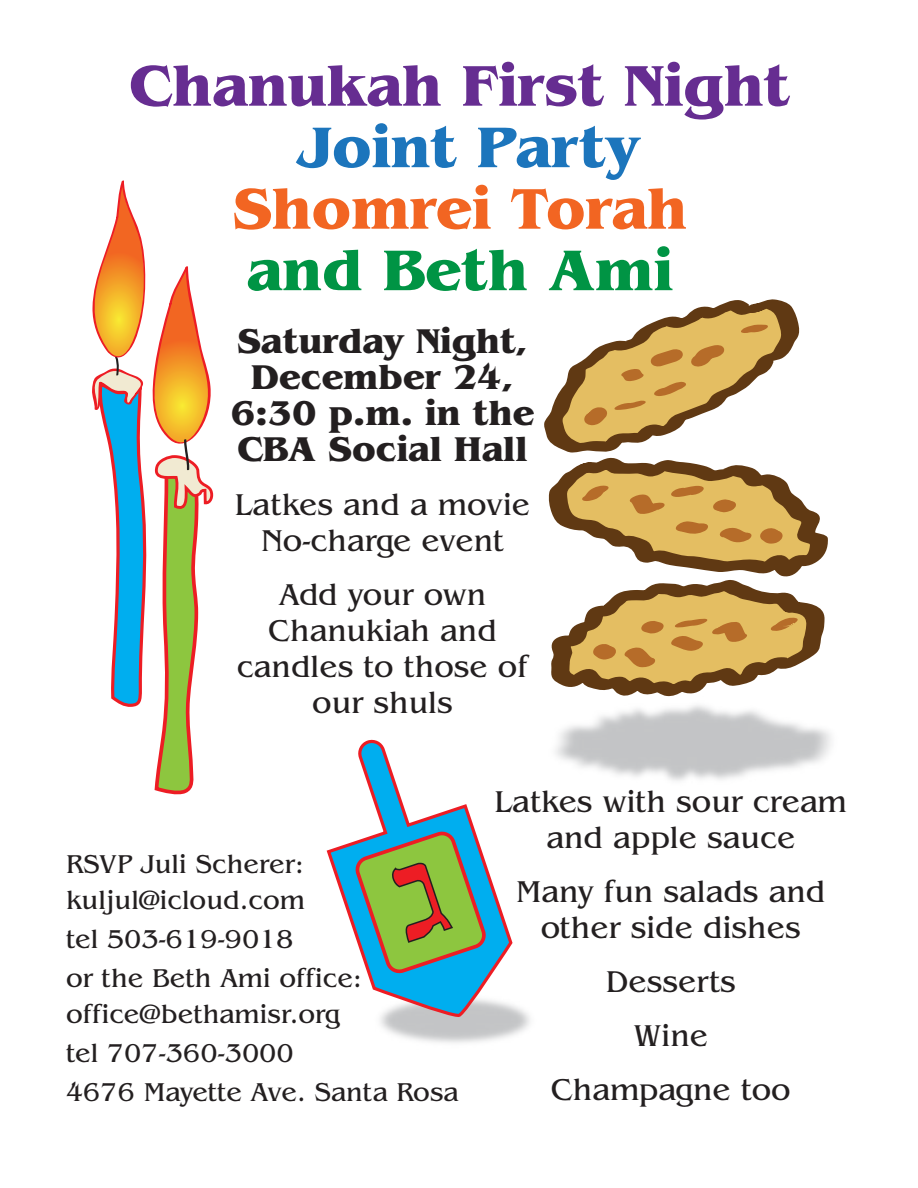
<style>
.page{position:relative;width:918px;height:1188px;background:#fff}
.page>*{position:absolute;margin:0;border:0;box-sizing:border-box;transform-origin:0 0}
.t1{font:700 60px "Benguiat";color:#662d91}
.t2{font:700 60px "Benguiat";color:#f26522}
.t3{font:700 60px "Benguiat";color:#1c75bc}
.t4{font:700 60px "Benguiat";color:#009444}
.t5{font:700 36px/36px "Benguiat";color:#231f20;text-align:center}
.t6{font:31.5px/36px "Benguiat";color:#231f20;text-align:center}
.t7{font:27px/39px "Benguiat";color:#231f20}
</style>
<div class="page">
<svg style="left:544px;top:299px;width:284px;height:398px"></svg>
<svg style="left:92px;top:180px;width:122px;height:614px"></svg>
<svg style="left:326px;top:739px;width:188px;height:278px"></svg>
<svg style="left:351px;top:827px;width:137px;height:150px;background:#74a37b"></svg>
<h1 class="t1" style="left:129px;top:51px;width:662px">Chanukah First Night</h1>
<h1 class="t3" style="left:297px;top:113px;width:345px">Joint Party</h1>
<h1 class="t2" style="left:232px;top:174px;width:456px">Shomrei Torah</h1>
<h1 class="t4" style="left:246px;top:236px;width:428px">and Beth Ami</h1>
<p class="t5" style="left:231px;top:323px;width:305px">Saturday Night,<br>December 24,<br>6:30 p.m. in the<br>CBA Social Hall</p>
<p class="t6" style="left:235px;top:487px;width:297px">Latkes and a movie<br>No-charge event</p>
<p class="t6" style="left:237px;top:577px;width:293px">Add your own<br>Chanukiah and candles to those of our shuls</p>
<p class="t7" style="left:66px;top:847px;width:241px;line-height:36px">RSVP Juli Scherer: kuljul@icloud.com</p>
<p class="t7" style="left:66px;top:920px;width:297px">tel 503-619-9018<br>or the Beth Ami office:</p>
<p class="t7" style="left:66px;top:995px;width:394px">office@bethamisr.org<br>tel 707-360-3000<br>4676 Mayette Ave. Santa Rosa</p>
<p class="t6" style="left:494px;top:784px;width:354px">Latkes with sour cream and apple sauce</p>
<p class="t6" style="left:516px;top:874px;width:311px">Many fun salads and other side dishes</p>
<p class="t6" style="left:551px;top:955px;width:241px;line-height:54px">Desserts<br>Wine<br>Champagne too</p>
</div>
